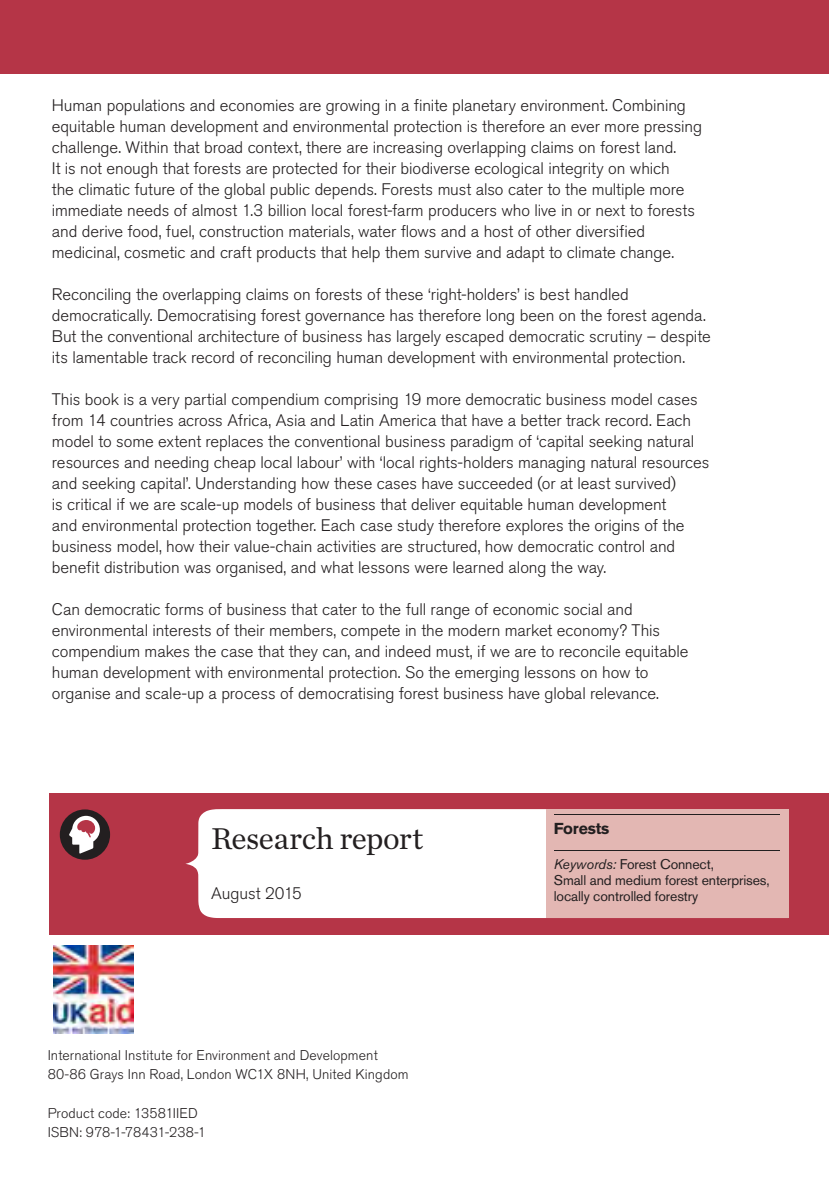
<style>
.page{position:relative;width:829px;height:1191px;background:#fff}
.page>*{position:absolute;margin:0;border:0;box-sizing:border-box;transform-origin:0 0}
.t1{font:31.5px "Chronicle Text G1";letter-spacing:-.015em;color:#231f20}
.t2{font:300 16.62px/21px "Akzidenz Grotesk BE";letter-spacing:-.005em;color:#231f20}
.t3{font:700 15.75px "Akzidenz Grotesk BE";letter-spacing:-.01em;color:#231f20}
.t4{font:300 14px/19.2px "Akzidenz Grotesk BE";letter-spacing:.01em;color:#231f20}
.t5{font:14px/15.8px "Akzidenz Grotesk BE";letter-spacing:-.01em;color:#231f20}
.s1{font-style:italic}
</style>
<div class="page">
<div style="left:0;top:0;width:828px;height:74px;background:#b53547"></div>
<div style="left:753px;top:793px;width:75px;height:141px;background:#b53547"></div>
<div style="left:49px;top:793px;width:772px;height:141px;background:#b53547"></div>
<div style="left:185px;top:809px;width:361px;height:109px;background:#fff"></div>
<div style="left:60px;top:809px;width:50px;height:50px;background:#231f20;border-radius:50%"></div>
<svg style="left:69px;top:816px;width:31px;height:37px"></svg>
<div style="left:546px;top:809px;width:242px;height:109px;background:#e3b7b3"></div>
<hr style="left:553px;top:814px;width:226px;height:1px;background:#231f20">
<hr style="left:553px;top:850px;width:226px;height:1px;background:#231f20">
<img style="left:53px;top:945px;width:80px;height:88px">
<p class="t2" style="left:52px;top:95px;width:651px">Human populations and economies are growing in a finite planetary environment. Combining equitable human development and environmental protection is therefore an ever more pressing challenge. Within that broad context, there are increasing overlapping claims on forest land.<br>It is not enough that forests are protected for their biodiverse ecological integrity on which<br>the climatic future of the global public depends. Forests must also cater to the multiple more immediate needs of almost 1.3 billion local forest-farm producers who live in or next to forests and derive food, fuel, construction materials, water flows and a host of other diversified medicinal, cosmetic and craft products that help them survive and adapt to climate change.</p>
<p class="t2" style="left:52px;top:284px;width:660px">Reconciling the overlapping claims on forests of these ‘right-holders’ is best handled democratically. Democratising forest governance has therefore long been on the forest agenda.<br>But the conventional architecture of business has largely escaped democratic scrutiny – despite its lamentable track record of reconciling human development with environmental protection.</p>
<p class="t2" style="left:52px;top:389px;width:659px">This book is a very partial compendium comprising 19 more democratic business model cases from 14 countries across Africa, Asia and Latin America that have a better track record. Each model to some extent replaces the conventional business paradigm of ‘capital seeking natural resources and needing cheap local labour’ with ‘local rights-holders managing natural resources and seeking capital’. Understanding how these cases have succeeded (or at least survived)<br>is critical if we are scale-up models of business that deliver equitable human development<br>and environmental protection together. Each case study therefore explores the origins of the business model, how their value-chain activities are structured, how democratic control and benefit distribution was organised, and what lessons were learned along the way.</p>
<p class="t2" style="left:52px;top:599px;width:638px">Can democratic forms of business that cater to the full range of economic social and environmental interests of their members, compete in the modern market economy? This compendium makes the case that they can, and indeed must, if we are to reconcile equitable human development with environmental protection. So the emerging lessons on how to organise and scale-up a process of democratising forest business have global relevance.</p>
<h1 class="t1" style="left:211px;top:814px;width:214px">Research report</h1>
<p class="t2" style="left:211px;top:883px;width:92px">August 2015</p>
<p class="t4" style="left:48px;top:1046px;width:362px">International Institute for Environment and Development<br>80-86 Grays Inn Road, London WC1X 8NH, United Kingdom</p>
<p class="t4" style="left:48px;top:1103px;width:160px">Product code: 13581IIED<br>ISBN: 978-1-78431-238-1</p>
<p class="t3" style="left:553px;top:819px;width:57px">Forests</p>
<p class="t5" style="left:553px;top:856px;width:217px"><span class="s1">Keywords:</span> Forest Connect,<br>Small and medium forest enterprises, locally controlled forestry</p>
</div>
